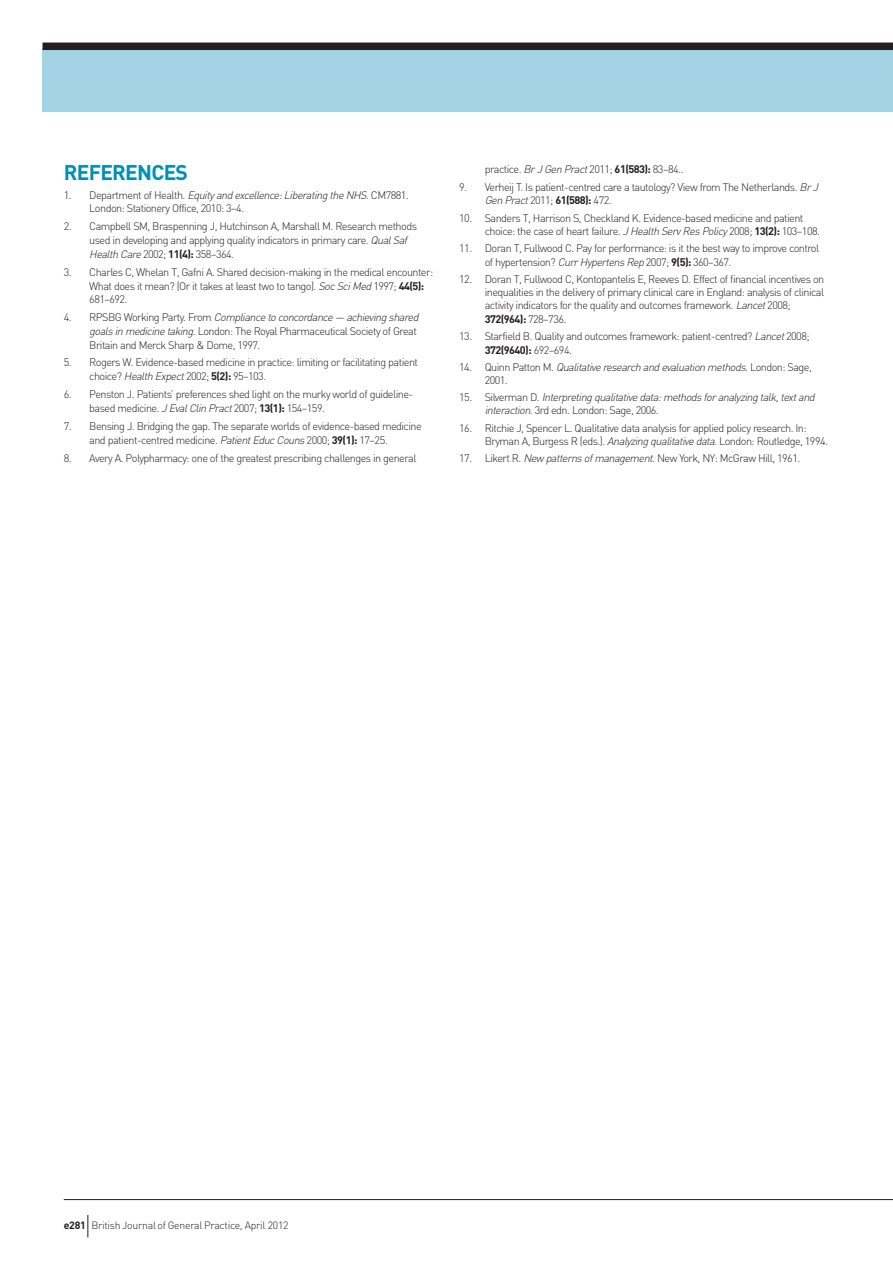
<style>
.page{position:relative;width:893px;height:1263px;background:#fff}
.page>*{position:absolute;margin:0;border:0;box-sizing:border-box;transform-origin:0 0}
.t1{font:700 21px "DIN";letter-spacing:-.035em;color:#008fb3}
.t2{font:300 10.8px/13.8px "DIN";letter-spacing:-.05em;color:#231f20}
.t3{font:italic 300 10.8px/13px "DIN";color:#231f20}
.t4{font:300 10.5px "DIN";letter-spacing:-.025em;color:#231f20}
.s1{font-style:italic}
.s2{font-weight:700}
.s3{font-style:normal}
</style>
<div class="page">
<div style="left:43px;top:48px;width:850px;height:64px;background:#a2d2e3"></div>
<div style="left:43px;top:43px;width:850px;height:7px;background:#231f20"></div>
<hr style="left:64px;top:1199px;width:829px;height:1px;background:#231f20">
<svg style="left:87px;top:1215px;width:1px;height:22px"></svg>
<h1 class="t1" style="left:64px;top:160px;width:126px">REFERENCES</h1>
<p class="t2" style="left:89px;top:188px;width:321px;text-indent:-26px">1. Department of Health. <span class="s1">Equity andexcellence:LiberatingtheNHS.</span>CM7881.<br>London: Stationery Office, 2010: 3–4.</p>
<p class="t2" style="left:89px;top:220px;width:329px;text-indent:-26px">2. Campbell SM, Braspenning J, Hutchinson A, Marshall M. Research methods used in developing and applying quality indicators in primary care. <span class="s1">QualSaf<br>HealthCare</span>2002; <span class="s2">11(4):</span> 358–364.</p>
<p class="t2" style="left:89px;top:265px;width:345px;text-indent:-26px">3. Charles C, Whelan T, Gafni A. Shared decision-making in the medical encounter:<br>What does it mean? (Or it takes at least two to tango). <span class="s1">SocSciMed</span>1997; <span class="s2">44(5):<br></span>681–692.</p>
<p class="t2" style="left:89px;top:311px;width:333px;text-indent:-26px">4 . R P S B G Wo r k i n g Pa rty. F ro m <span class="s1">Compliance to concordance — achieving shared goalsinmedicinetaking.</span>London: The Royal Pharmaceutical Society of Great<br>Britain and Merck Sharp &amp; Dome, 1997.</p>
<p class="t2" style="left:89px;top:356px;width:330px;text-indent:-26px">5. Rogers W. Evidence-based medicine in practice: limiting or facilitating patient choice? <span class="s1">HealthExpect</span>2002; <span class="s2">5(2):</span> 95–103.</p>
<p class="t2" style="left:89px;top:387px;width:325px;text-indent:-26px">6. Penston J. Patients’ preferences shed light on the murky world of guideline&shy;based medicine. <span class="s1">JEvalClinPract</span>2007; <span class="s2">13(1):</span> 154–159.</p>
<p class="t2" style="left:89px;top:419px;width:334px;text-indent:-26px">7. Bensing J. Bridging the gap. The separate worlds of evidence-based medicine and patient-centred medicine. <span class="s1">PatientEducCouns</span>2000; <span class="s2">39(1):</span> 17–25.</p>
<p class="t2" style="left:64px;top:451px;width:354px">8. Avery A. Polypharmacy: one of the greatest prescribing challenges in general</p>
<p class="t2" style="left:485px;top:163px;width:200px">practice. <span class="s1">BrJGenPract</span>2011; <span class="s2">61(583):</span> 83–84..</p>
<p class="t2" style="left:485px;top:180px;width:337px;text-indent:-26px">9. Verheij T. Is patient-centred care a tautology? View from The Netherlands. <span class="s1">BrJ<br>GenPract</span>2011; <span class="s2">61(588):</span> 472.</p>
<p class="t2" style="left:485px;top:211px;width:337px;text-indent:-26px">10. Sanders T, Harrison S, Checkland K. Evidence-based medicine and patient choice: the case of heart failure. <span class="s1">JHealthServResPolicy</span> 2008; <span class="s2">13(2):</span> 103–108.</p>
<p class="t2" style="left:485px;top:242px;width:336px;text-indent:-26px">11. Doran T, Fullwood C. Pay for performance: is it the best way to improve control of hypertension? <span class="s1">CurrHypertensRep</span>2007; <span class="s2">9(5):</span> 360–367.</p>
<p class="t2" style="left:485px;top:273px;width:341px;line-height:13.2px;text-indent:-26px">12. Doran T, Fullwood C, Kontopantelis E, Reeves D. Effect of financial incentives on inequalities in the delivery of primary clinical care in England: analysis of clinical activity indicators for the quality and outcomes framework. <span class="s1">Lancet</span>2008; <span class="s2">372(964):</span> 728–736.</p>
<p class="t2" style="left:485px;top:330px;width:326px;text-indent:-26px">13. Starfield B. Quality and outcomes framework: patient-centred? <span class="s1">Lancet</span>2008;<br><span class="s2">372(9640):</span> 692–694.</p>
<p class="t3" style="left:485px;top:361px;width:329px;text-indent:-26px"><span class="s3">1 4 . Q u i n n Pa tto n M .</span> Qualitative research and evaluation methods. <span class="s3">Lo n d o n : Sa g e ,<br>2001.</span></p>
<p class="t3" style="left:485px;top:391px;width:334px;text-indent:-26px"><span class="s3">1 5 . S i lv e r m a n D .</span> Interpreting qualitative data: methods for analyzing talk, text and interaction.<span class="s3">3rd edn. London: Sage, 2006.</span></p>
<p class="t2" style="left:485px;top:421px;width:345px;line-height:13px;text-indent:-26px">16. Ritchie J, Spencer L. Qualitative data analysis for applied policy research. In:<br>Bryman A, Burgess R (eds.). <span class="s1">Analyzingqualitativedata</span>. London: Routledge, 1994.</p>
<p class="t2" style="left:459px;top:451px;width:342px">17. Likert R. <span class="s1">Newpatternsofmanagement.</span>New York, NY: McGraw Hill, 1961.</p>
<p class="t4" style="left:64px;top:1219px;width:226px"><span class="s2">e281</span> British Journal of General Practice, April 2012</p>
</div>
